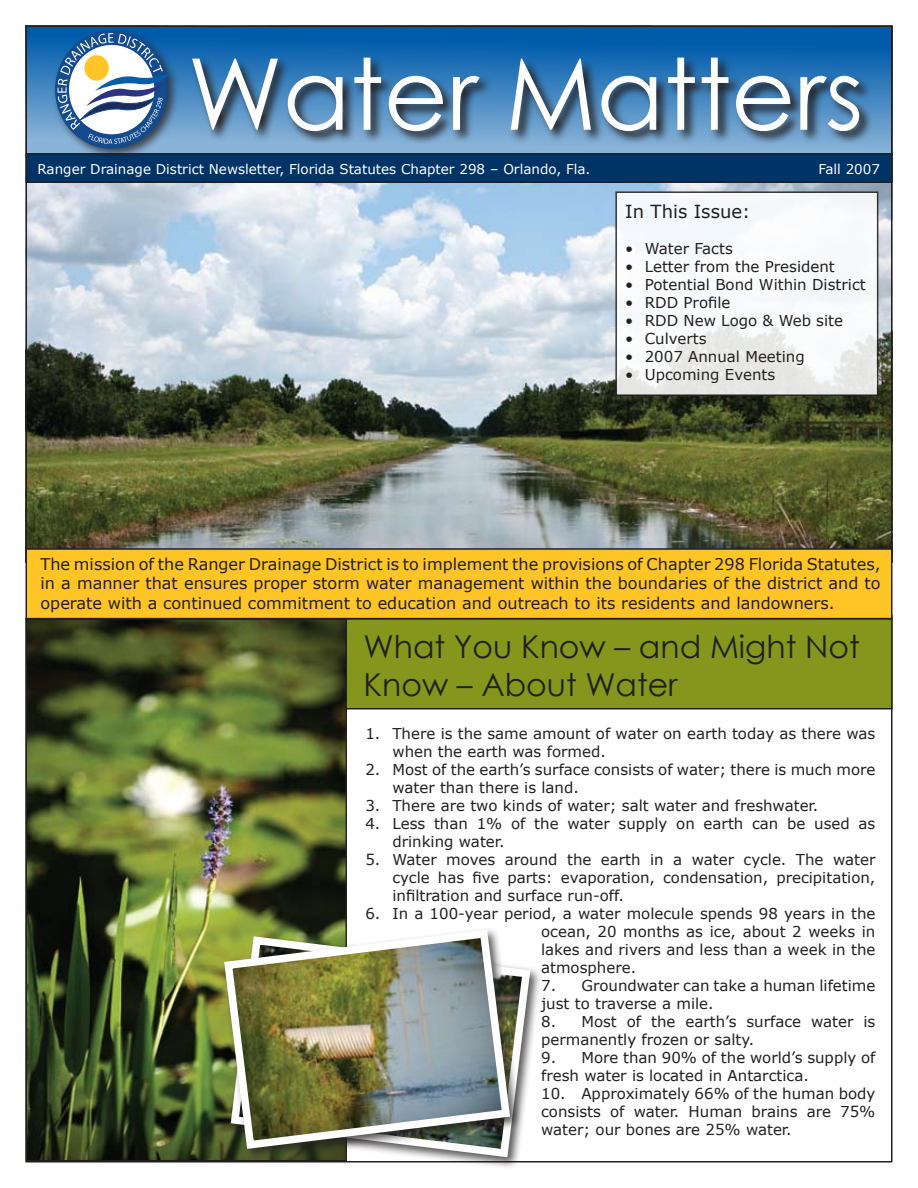
<style>
.page{position:relative;width:918px;height:1188px;background:#fff}
.page>*{position:absolute;margin:0;border:0;box-sizing:border-box;transform-origin:0 0}
.t1{font:99px "Century Gothic";color:#fff}
.t2{font:31.5px/37.8px "Century Gothic";color:#231f20}
.t3{font:18px "Verdana";color:#231f20}
.t4{font:16.2px/19.4px "Verdana";color:#231f20;text-align:justify}
.t5{font:15px/18px "Verdana";color:#231f20}
.t6{font:13.5px "Verdana";color:#fff}
</style>
<div class="page">
<img style="left:29px;top:183px;width:864px;height:380px">
<div style="left:340px;top:615px;width:552px;height:94px;background:#84961c"></div>
<img style="left:29px;top:621px;width:316px;height:538px">
<div style="left:220px;top:926px;width:309px;height:242px;background:#231f20;opacity:.75"></div>
<img style="left:220px;top:925px;width:294px;height:228px">
<div style="left:26px;top:26px;width:866px;height:128px;background:linear-gradient(to bottom,#0054a7,#97bcdc)"></div>
<div style="left:26px;top:154px;width:866px;height:28px;background:#036"></div>
<div style="left:26px;top:153px;width:867px;height:30px;border:2px solid #231f20"></div>
<svg style="left:190px;top:56px;width:703px;height:157px"></svg>
<div style="left:52px;top:27px;width:138px;height:141px;background:#231f20;opacity:.75"></div>
<svg style="left:58px;top:33px;width:113px;height:111px"></svg>
<div style="left:84px;top:55px;width:25px;height:26px;background:#ffc428;border-radius:50%"></div>
<div style="left:26px;top:549px;width:866px;height:70px;background:#ffc425"></div>
<div style="left:26px;top:548px;width:866px;height:71px;border:2px solid #231f20"></div>
<hr style="left:346px;top:708px;width:546px;height:2px;background:#231f20">
<div style="left:616px;top:192px;width:262px;height:203px;background:linear-gradient(to bottom,#fbfeff,#eeefed)"></div>
<div style="left:615px;top:191px;width:263px;height:205px;border:2px solid #231f20"></div>
<h1 class="t1" style="left:188px;top:25px;width:678px">Water Matters</h1>
<p class="t6" style="left:38px;top:160px;width:555px">Ranger Drainage District Newsletter, Florida Statutes Chapter 298 – Orlando, Fla.</p>
<p class="t6" style="left:819px;top:160px;width:63px">Fall 2007</p>
<p class="t3" style="left:625px;top:200px;width:127px">In This Issue:</p>
<p class="t5" style="left:625px;top:239px;width:109px">• Water Facts</p>
<p class="t5" style="left:625px;top:257px;width:211px">• Letter from the President</p>
<p class="t5" style="left:625px;top:275px;width:242px">• Potential Bond Within District</p>
<p class="t5" style="left:625px;top:293px;width:107px">• RDD Profile</p>
<p class="t5" style="left:625px;top:311px;width:219px">• RDD New Logo &amp; Web site</p>
<p class="t5" style="left:625px;top:329px;width:83px">• Culverts</p>
<p class="t5" style="left:625px;top:347px;width:181px">• 2007 Annual Meeting</p>
<p class="t5" style="left:625px;top:365px;width:151px">• Upcoming Events</p>
<p class="t4" style="left:40px;top:554px;width:842px">The mission of the Ranger Drainage District is to implement the provisions of Chapter 298 Florida Statutes, in a manner that ensures proper storm water management within the boundaries of the district and to operate with a continued commitment to education and outreach to its residents and landowners.</p>
<h2 class="t2" style="left:364px;top:628px;width:498px">What You Know – and Might Not<br>Know – About Water</h2>
<p class="t5" style="left:392px;top:724px;width:485px;text-indent:-27px">1. There is the same amount of water on earth today as there was when the earth was formed.</p>
<p class="t5" style="left:392px;top:760px;width:485px;text-indent:-27px">2. Most of the earth’s surface consists of water; there is much more water than there is land.</p>
<p class="t5" style="left:365px;top:796px;width:454px">3. There are two kinds of water; salt water and freshwater.</p>
<p class="t5" style="left:392px;top:814px;width:485px;text-indent:-27px">4. Less than 1% of the water supply on earth can be used as drinking water.</p>
<p class="t5" style="left:392px;top:850px;width:485px;text-align:justify;text-indent:-27px">5. Water moves around the earth in a water cycle. The water cycle has five parts: evaporation, condensation, precipitation, infiltration and surface run-off.</p>
<p class="t5" style="left:541px;top:904px;width:336px;text-align:justify;text-indent:-176px">6. In a 100-year period, a water molecule spends 98 years in the ocean, 20 months as ice, about 2 weeks in lakes and rivers and less than a week in the atmosphere.</p>
<p class="t5" style="left:541px;top:976px;width:336px">7. Groundwater can take a human lifetime just to traverse a mile.</p>
<p class="t5" style="left:541px;top:1012px;width:336px">8. Most of the earth’s surface water is permanently frozen or salty.</p>
<p class="t5" style="left:541px;top:1048px;width:336px">9. More than 90% of the world’s supply of fresh water is located in Antarctica.</p>
<p class="t5" style="left:541px;top:1084px;width:336px;text-align:justify">10. Approximately 66% of the human body consists of water. Human brains are 75% water; our bones are 25% water.</p>
</div>
